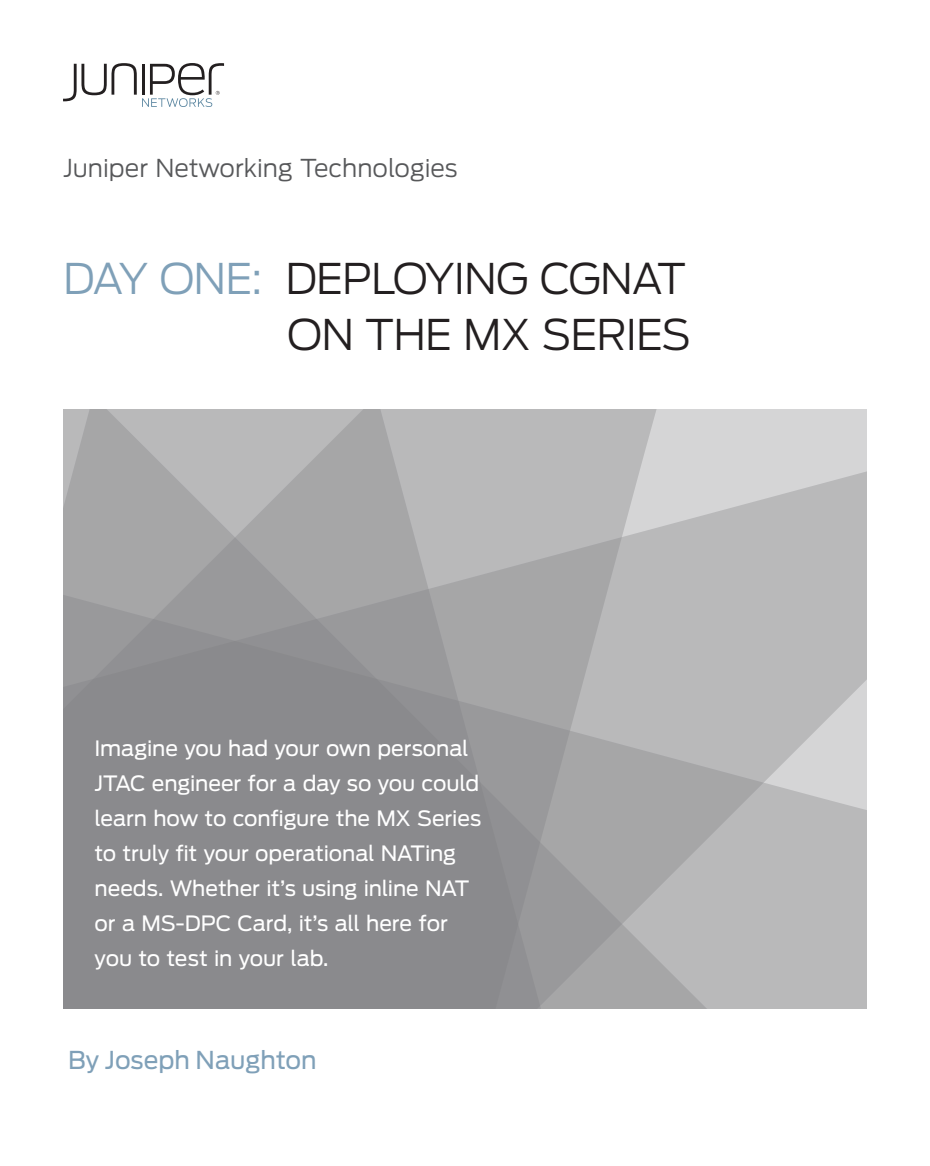
<style>
.page{position:relative;width:930px;height:1166px;background:#fff}
.page>*{position:absolute;margin:0;border:0;box-sizing:border-box;transform-origin:0 0}
.Automation_Cover_Tit{font:300 42px/56px "Antenna";letter-spacing:-.02em;color:#231f20;text-align:right}
.Cover_Top_level_desc{font:300 24.5px "Antenna";color:#57585a}
.Byline{font:24.5px "Antenna";color:#7fa0b8}
.Cover_text_over_imag{font:21px/35px "Antenna";letter-spacing:-.005em;color:#fff}
.s1{color:#7fa0b8}
</style>
<div class="page">
<svg style="left:697px;top:410px;width:169px;height:598px;background:#bebebf"></svg>
<svg style="left:63px;top:410px;width:634px;height:598px;background:#9e9ea0"></svg>
<svg style="left:63px;top:63px;width:161px;height:44px"></svg>
<p class="Cover_Top_level_desc" style="left:63px;top:154px;width:396px">Juniper Networking Technologies</p>
<p class="Automation_Cover_Tit" style="left:63px;top:250px;width:629px"><span class="s1">DAY ONE:</span> DEPLOYING CGNAT<br>ON THE MX SERIES</p>
<p class="Cover_text_over_imag" style="left:94px;top:731px;width:388px">Imagine you had your own personal JTAC engineer for a day so you could learn how to configure the MX Series to truly fit your operational NATing needs. Whether it’s using inline NAT or a MS-DPC Card, it’s all here for you to test in your lab.</p>
<p class="Byline" style="left:68px;top:1045px;width:250px">By Joseph Naughton</p>
</div>
